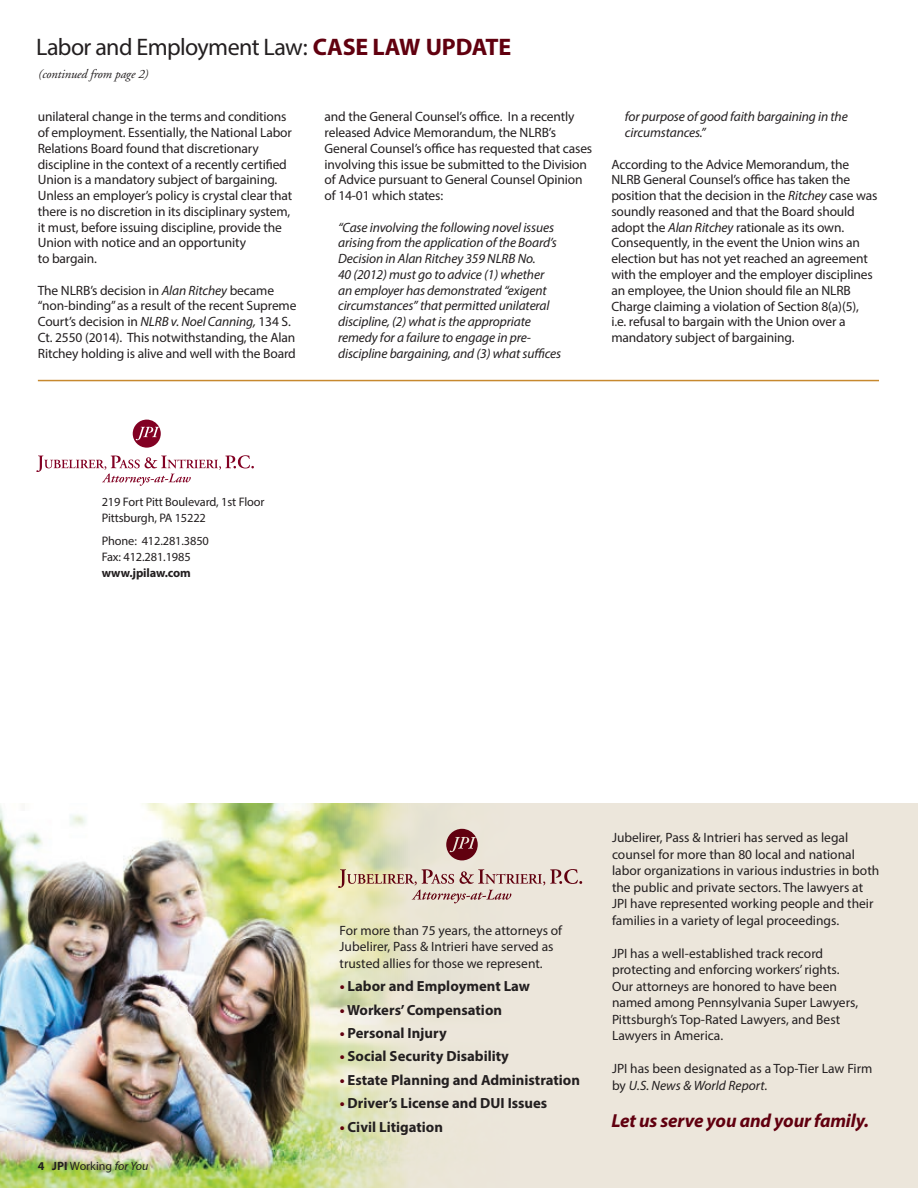
<style>
.page{position:relative;width:918px;height:1188px;background:#fff}
.page>*{position:absolute;margin:0;border:0;box-sizing:border-box;transform-origin:0 0}
.t1{font:24px "Myriad Pro";letter-spacing:-.025em;color:#231f20}
.t2{font:italic 700 18.9px "Myriad Pro";letter-spacing:-.01em;color:#61000f}
.t3{font:700 14.7px "Myriad Pro";color:#231f20}
.t4{font:13.5px/15.8px "Myriad Pro";letter-spacing:-.01em;color:#231f20}
.t5{font:italic 13.5px/15.8px "Myriad Pro";letter-spacing:-.01em;color:#231f20}
.t6{font:italic 12.75px "Adobe Garamond";letter-spacing:-.01em;color:#231f20}
.t7{font:12.3px/16px "Myriad Pro";letter-spacing:-.01em;color:#231f20}
.t8{font:700 12.3px "Myriad Pro";letter-spacing:-.01em;color:#231f20}
.t9{font:12px "Myriad Pro";color:#231f20}
.s1{font-weight:700;color:#61000f}
.s2{font-style:italic}
.s3{font-weight:700}
.s4{color:#61000f}
</style>
<div class="page">
<div style="left:0;top:804px;width:918px;height:384px;background:#ece6db"></div>
<svg style="left:36px;top:455px;width:218px;height:31px"></svg>
<svg style="left:133px;top:420px;width:28px;height:28px"></svg>
<hr style="left:38px;top:380px;width:841px;height:1px;background:#c7892e">
<img style="left:0;top:804px;width:465px;height:384px">
<svg style="left:338px;top:869px;width:244px;height:34px"></svg>
<svg style="left:446px;top:829px;width:32px;height:31px"></svg>
<h1 class="t1" style="left:36px;top:32px;width:477px">Labor and Employment Law: <span class="s1">CASE LAW UPDATE</span></h1>
<p class="t6" style="left:38px;top:67px;width:112px">(continued from page 2)</p>
<p class="t4" style="left:38px;top:109px;width:256px">unilateral change in the terms and conditions of employment. Essentially, the National Labor Relations Board found that discretionary discipline in the context of a recently certified Union is a mandatory subject of bargaining.<br>Unless an employer’s policy is crystal clear that there is no discretion in its disciplinary system, it must, before issuing discipline, provide the Union with notice and an opportunity<br>to bargain.</p>
<p class="t4" style="left:38px;top:282px;width:260px">The NLRB’s decision in <span class="s2">Alan Ritchey</span> became “non-binding” as a result of the recent Supreme Court’s decision in <span class="s2">NLRB v. Noel Canning,</span> 134 S.<br>Ct. 2550 (2014). This notwithstanding, the Alan Ritchey holding is alive and well with the Board</p>
<p class="t4" style="left:325px;top:109px;width:269px">and the General Counsel’s office. In a recently released Advice Memorandum, the NLRB’s General Counsel’s office has requested that cases involving this issue be submitted to the Division of Advice pursuant to General Counsel Opinion of 14-01 which states:</p>
<p class="t5" style="left:338px;top:219px;width:225px">“Case involving the following novel issues arising from the application of the Board’s Decision in Alan Ritchey 359 NLRB No.<br>40 (2012) must go to advice (1) whether an employer has demonstrated “exigent circumstances” that permitted unilateral discipline, (2) what is the appropriate remedy for a failure to engage in pre&shy;discipline bargaining, and (3) what suffices</p>
<p class="t5" style="left:625px;top:109px;width:224px">for purpose of good faith bargaining in the circumstances.”</p>
<p class="t4" style="left:611px;top:156px;width:268px">According to the Advice Memorandum, the NLRB General Counsel’s office has taken the position that the decision in the <span class="s2">Ritchey</span> case was soundly reasoned and that the Board should adopt the <span class="s2">Alan Ritchey</span> rationale as its own.<br>Consequently, in the event the Union wins an election but has not yet reached an agreement with the employer and the employer disciplines an employee, the Union should file an NLRB Charge claiming a violation of Section 8(a)(5),<br>i.e. refusal to bargain with the Union over a mandatory subject of bargaining.</p>
<p class="t7" style="left:102px;top:494px;width:164px">219 Fort Pitt Boulevard, 1st Floor<br>Pittsburgh, PA 15222</p>
<p class="t7" style="left:102px;top:533px;width:109px">Phone: 412.281.3850<br>Fax: 412.281.1985</p>
<p class="t8" style="left:102px;top:565px;width:91px">www.jpilaw.com</p>
<p class="t9" style="left:38px;top:1159px;width:112px"><span class="s3">4 JPI</span> Working <span class="s2">for You</span></p>
<p class="t4" style="left:340px;top:922px;width:224px;line-height:16.5px">For more than 75 years, the attorneys of<br>Jubelirer, Pass &amp; Intrieri have served as trusted allies for those we represent.</p>
<p class="t3" style="left:340px;top:977px;width:192px"><span class="s4">•</span> Labor and Employment Law</p>
<p class="t3" style="left:340px;top:1000px;width:164px"><span class="s4">•</span> Workers’ Compensation</p>
<p class="t3" style="left:340px;top:1023px;width:109px"><span class="s4">•</span> Personal Injury</p>
<p class="t3" style="left:340px;top:1047px;width:171px"><span class="s4">•</span> Social Security Disability</p>
<p class="t3" style="left:340px;top:1070px;width:242px"><span class="s4">•</span> Estate Planning and Administration</p>
<p class="t3" style="left:340px;top:1094px;width:209px"><span class="s4">•</span> Driver’s License and DUI Issues</p>
<p class="t3" style="left:340px;top:1117px;width:105px"><span class="s4">•</span> Civil Litigation</p>
<p class="t4" style="left:612px;top:829px;width:269px;line-height:16.5px">Jubelirer, Pass &amp; Intrieri has served as legal counsel for more than 80 local and national labor organizations in various industries in both the public and private sectors. The lawyers at JPI have represented working people and their families in a variety of legal proceedings.</p>
<p class="t4" style="left:612px;top:945px;width:248px;line-height:16.5px">JPI has a well-established track record protecting and enforcing workers’ rights.<br>Our attorneys are honored to have been named among Pennsylvania Super Lawyers, Pittsburgh’s Top-Rated Lawyers, and Best Lawyers in America.</p>
<p class="t4" style="left:612px;top:1060px;width:262px;line-height:16.5px">JPI has been designated as a Top-Tier Law Firm by <span class="s2">U.S. News &amp; World Report.</span></p>
<h2 class="t2" style="left:611px;top:1108px;width:259px">Let us serve you and your family.</h2>
</div>
